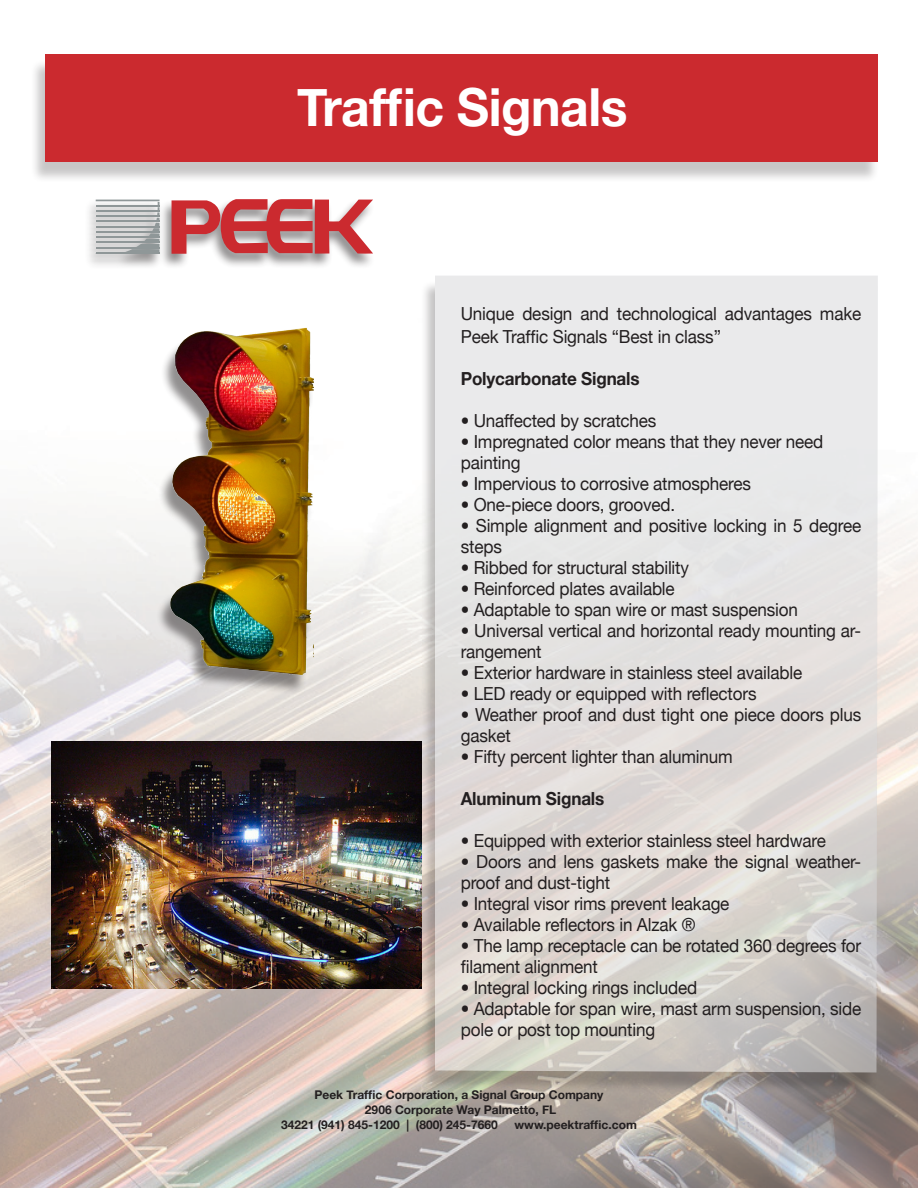
<style>
.page{position:relative;width:918px;height:1188px;background:#fff}
.page>*{position:absolute;margin:0;border:0;box-sizing:border-box;transform-origin:0 0}
.t1{font:700 52.5px "Helvetica Neue";letter-spacing:-.01em;color:#fff;scale:.95 1}
.t2{font:18px/21px "Helvetica Neue";letter-spacing:-.01em;color:#231f20;scale:.95 1}
.t3{font:700 18px "Helvetica Neue";letter-spacing:-.01em;color:#231f20;scale:.95 1}
.t4{font:700 12px "Helvetica Neue";color:#231f20}
</style>
<div class="page">
<img style="left:0;top:54px;width:918px;height:1134px">
<div style="left:31px;top:59px;width:848px;height:124px;background:#231f20;opacity:.25"></div>
<div style="left:46px;top:54px;width:832px;height:108px;background:#cb2a2f"></div>
<div style="left:83px;top:199px;width:293px;height:70px;background:#231f20;opacity:.5"></div>
<svg style="left:96px;top:200px;width:64px;height:52px;background:#cacbcb"></svg>
<hr style="left:96px;top:205px;width:64px;height:1px;background:#8f9798">
<hr style="left:96px;top:210px;width:64px;height:2px;background:#8f9798">
<hr style="left:96px;top:215px;width:64px;height:2px;background:#8f9798">
<hr style="left:96px;top:221px;width:64px;height:1px;background:#8f9798">
<hr style="left:96px;top:226px;width:64px;height:2px;background:#8f9798">
<hr style="left:96px;top:231px;width:64px;height:2px;background:#8f9798">
<hr style="left:96px;top:236px;width:64px;height:2px;background:#8f9798">
<hr style="left:96px;top:242px;width:64px;height:1px;background:#8f9798">
<hr style="left:96px;top:247px;width:64px;height:2px;background:#8f9798">
<hr style="left:96px;top:252px;width:64px;height:2px;background:#8f9798">
<svg style="left:172px;top:199px;width:201px;height:55px;background:#cd7275"></svg>
<div style="left:155px;top:332px;width:158px;height:368px;background:#231f20;opacity:.5"></div>
<img style="left:153px;top:304px;width:161px;height:387px">
<img style="left:52px;top:741px;width:368px;height:247px">
<div style="left:420px;top:280px;width:459px;height:814px;background:#231f20;opacity:.5"></div>
<svg style="left:435px;top:276px;width:443px;height:797px;background:#e0dedc"></svg>
<p class="t1" style="left:297px;top:75px;width:349px">Traffic Signals</p>
<p class="t2" style="left:461px;top:302px;width:423px;line-height:22.5px">Unique design and technological advantages make<br>Peek Traffic Signals “Best in class”</p>
<p class="t3" style="left:461px;top:367px;width:190px">Polycarbonate Signals</p>
<p class="t2" style="left:461px;top:409px;width:208px">• Unaffected by scratches</p>
<p class="t2" style="left:461px;top:430px;width:383px">• Impregnated color means that they never need painting</p>
<p class="t2" style="left:461px;top:472px;width:307px">• Impervious to corrosive atmospheres</p>
<p class="t2" style="left:461px;top:493px;width:227px">• One-piece doors, grooved.</p>
<p class="t2" style="left:461px;top:514px;width:423px">• Simple alignment and positive locking in 5 degree steps</p>
<p class="t2" style="left:461px;top:556px;width:242px">• Ribbed for structural stability</p>
<p class="t2" style="left:461px;top:577px;width:227px">• Reinforced plates available</p>
<p class="t2" style="left:461px;top:598px;width:356px">• Adaptable to span wire or mast suspension</p>
<p class="t2" style="left:461px;top:619px;width:423px">• Universal vertical and horizontal ready mounting ar&shy;rangement</p>
<p class="t2" style="left:461px;top:661px;width:361px">• Exterior hardware in stainless steel available</p>
<p class="t2" style="left:461px;top:682px;width:313px">• LED ready or equipped with reflectors</p>
<p class="t2" style="left:461px;top:703px;width:423px">• Weather proof and dust tight one piece doors plus gasket</p>
<p class="t2" style="left:461px;top:745px;width:288px">• Fifty percent lighter than aluminum</p>
<p class="t3" style="left:461px;top:787px;width:153px">Aluminum Signals</p>
<p class="t2" style="left:461px;top:829px;width:386px">• Equipped with exterior stainless steel hardware</p>
<p class="t2" style="left:461px;top:850px;width:423px">• Doors and lens gaskets make the signal weather&shy;proof and dust-tight</p>
<p class="t2" style="left:461px;top:892px;width:284px">• Integral visor rims prevent leakage</p>
<p class="t2" style="left:461px;top:913px;width:249px">• Available reflectors in Alzak ®</p>
<p class="t2" style="left:461px;top:934px;width:423px">• The lamp receptacle can be rotated 360 degrees for filament alignment</p>
<p class="t2" style="left:461px;top:976px;width:250px">• Integral locking rings included</p>
<p class="t2" style="left:461px;top:997px;width:423px">• Adaptable for span wire, mast arm suspension, side pole or post top mounting</p>
<p class="t4" style="left:314px;top:1087px;width:291px">Peek Traffic Corporation, a Signal Group Company</p>
<p class="t4" style="left:365px;top:1102px;width:193px">2906 Corporate Way Palmetto, FL</p>
<p class="t4" style="left:281px;top:1117px;width:218px">34221 (941) 845-1200 | (800) 245-7660</p>
<p class="t4" style="left:515px;top:1117px;width:124px">www.peektraffic.com</p>
</div>
